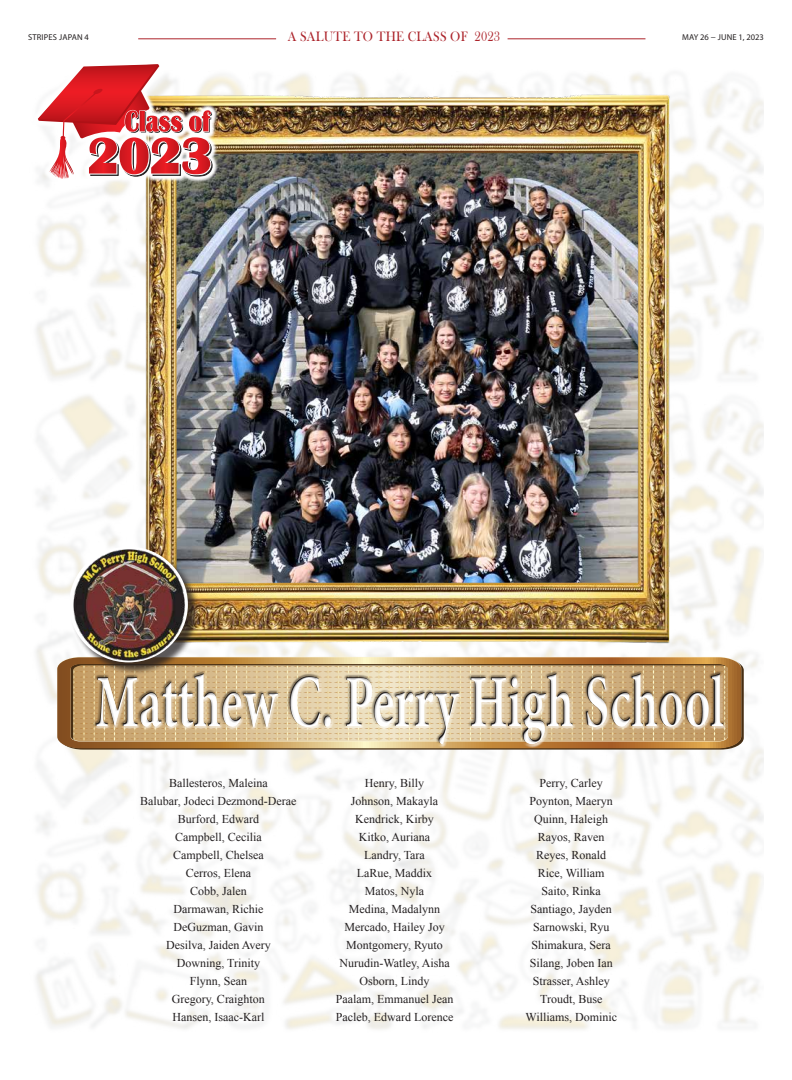
<style>
.page{position:relative;width:792px;height:1080px;background:#fff}
.page>*{position:absolute;margin:0;border:0;box-sizing:border-box;transform-origin:0 0}
.t1{font:700 74.8px "Minion Pro";color:#fff;scale:.66 1}
.t2{font:14px "Bask Old Face";letter-spacing:.02em;color:#ac242b;scale:.9 1}
.t3{font:12px/18px "Times New Roman";color:#231f20;text-align:center}
.t4{font:8.5px "Myriad Pro";color:#231f20}
.t5{font:8.5px "Myriad Pro";letter-spacing:.02em;color:#231f20}
</style>
<div class="page">
<hr style="left:508px;top:38px;width:137px;height:1px;background:#ac242b">
<hr style="left:138px;top:38px;width:138px;height:1px;background:#ac242b">
<svg style="left:41px;top:643px;width:723px;height:119px"></svg>
<div style="left:94px;top:673px;width:633px;height:75px;background:#fff;opacity:.75"></div>
<div style="left:94px;top:671px;width:632px;height:74px;background:#231f20;opacity:.45"></div>
<img style="left:138px;top:83px;width:536px;height:574px">
<svg style="left:34px;top:72px;width:185px;height:114px"></svg>
<svg style="left:38px;top:64px;width:174px;height:115px"></svg>
<div style="left:71px;top:548px;width:129px;height:127px;background:#231f20;opacity:.75"></div>
<img style="left:72px;top:548px;width:115px;height:114px">
<p class="t5" style="left:28px;top:32px;width:62px">STRIPES JAPAN 4</p>
<p class="t2" style="left:288px;top:28px;width:237px">A SALUTE TO THE CLASS OF 2023</p>
<p class="t4" style="left:682px;top:32px;width:83px">MAY 26 − JUNE 1, 2023</p>
<h1 class="t1" style="left:95px;top:650px;width:954px">Matthew C. Perry High School</h1>
<p class="t3" style="left:140px;top:774px;width:158px">Ballesteros, Maleina<br>Balubar, Jodeci Dezmond-Derae<br>Burford, Edward<br>Campbell, Cecilia<br>Campbell, Chelsea<br>Cerros, Elena<br>Cobb, Jalen<br>Darmawan, Richie<br>DeGuzman, Gavin<br>Desilva, Jaiden Avery<br>Downing, Trinity<br>Flynn, Sean<br>Gregory, Craighton<br>Hansen, Isaac-Karl</p>
<p class="t3" style="left:336px;top:774px;width:119px">Henry, Billy<br>Johnson, Makayla<br>Kendrick, Kirby<br>Kitko, Auriana<br>Landry, Tara<br>LaRue, Maddix<br>Matos, Nyla<br>Medina, Madalynn<br>Mercado, Hailey Joy<br>Montgomery, Ryuto<br>Nurudin-Watley, Aisha<br>Osborn, Lindy<br>Paalam, Emmanuel Jean<br>Pacleb, Edward Lorence</p>
<p class="t3" style="left:526px;top:774px;width:93px">Perry, Carley<br>Poynton, Maeryn<br>Quinn, Haleigh<br>Rayos, Raven<br>Reyes, Ronald<br>Rice, William<br>Saito, Rinka<br>Santiago, Jayden<br>Sarnowski, Ryu<br>Shimakura, Sera<br>Silang, Joben Ian<br>Strasser, Ashley<br>Troudt, Buse<br>Williams, Dominic</p>
</div>
